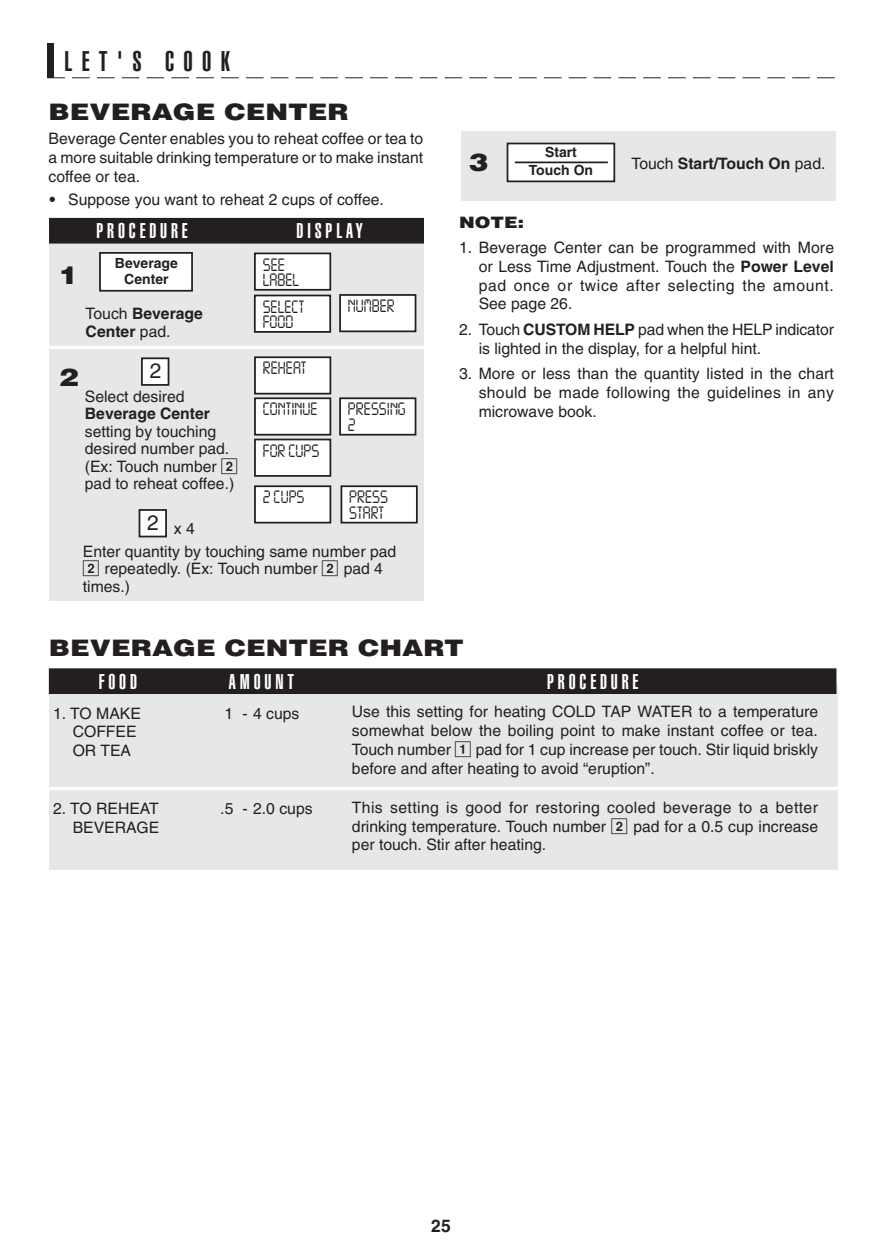
<style>
.page{position:relative;width:882px;height:1260px;background:#fff}
.page>*{position:absolute;margin:0;border:0;box-sizing:border-box;transform-origin:0 0}
.t1{font:900 extra-condensed 28px "Helvetica";letter-spacing:.33em;color:#231f20}
.t2{font:900 24.5px "Helvetica";color:#231f20;scale:1.2 1}
.t3{font:900 22.75px "Helvetica";color:#231f20;scale:1.2 1}
.t4{font:900 extra-condensed 21px "Helvetica";letter-spacing:.185em;color:#fff}
.t5{font:21px "Helvetica";color:#231f20}
.t6{font:700 17.5px "Helvetica";color:#231f20}
.t7{font:15.75px/18.9px "Helvetica";color:#231f20;text-align:justify}
.t8{font:15.75px/15.8px "Digital ICG";color:#231f20;scale:.9 1}
.t9{font:700 15.75px/17.5px "Helvetica";color:#231f20}
.t10{font:900 15.75px "Helvetica";color:#231f20;scale:1.2 1}
.t11{font:700 14px/15.8px "Helvetica";color:#231f20;text-align:center}
.s1{font-weight:900}
.s2{font-weight:400}
.s3{font-family:"Box Posi A"}
.s4{font-weight:700}
</style>
<div class="page">
<div style="left:461px;top:132px;width:375px;height:69px;background:#e6e7e9"></div>
<div style="left:47px;top:43px;width:7px;height:35px;background:#231f20"></div>
<svg style="left:54px;top:77px;width:781px;height:1px"></svg>
<div style="left:49px;top:234px;width:375px;height:367px;background:#e6e7e9"></div>
<div style="left:255px;top:253px;width:75px;height:37px;background:#fff"></div>
<div style="left:254px;top:253px;width:77px;height:38px;border:2px solid #231f20"></div>
<hr style="left:45px;top:346px;width:382px;height:3px;background:#fff">
<div style="left:50px;top:218px;width:374px;height:25px;background:#231f20"></div>
<div style="left:49px;top:218px;width:375px;height:26px;border:1px solid #231f20"></div>
<div style="left:49px;top:684px;width:788px;height:186px;background:#e6e7e9"></div>
<div style="left:49px;top:669px;width:787px;height:25px;background:#231f20"></div>
<div style="left:49px;top:668px;width:787px;height:26px;border:1px solid #231f20"></div>
<hr style="left:36px;top:787px;width:814px;height:3px;background:#fff">
<div style="left:340px;top:398px;width:76px;height:37px;background:#fff"></div>
<div style="left:339px;top:397px;width:77px;height:39px;border:2px solid #231f20"></div>
<div style="left:255px;top:440px;width:75px;height:36px;background:#fff"></div>
<div style="left:254px;top:439px;width:77px;height:38px;border:2px solid #231f20"></div>
<div style="left:255px;top:398px;width:75px;height:37px;background:#fff"></div>
<div style="left:254px;top:397px;width:77px;height:39px;border:2px solid #231f20"></div>
<div style="left:255px;top:357px;width:75px;height:37px;background:#fff"></div>
<div style="left:254px;top:356px;width:77px;height:39px;border:2px solid #231f20"></div>
<div style="left:255px;top:486px;width:75px;height:37px;background:#fff"></div>
<div style="left:254px;top:485px;width:77px;height:39px;border:2px solid #231f20"></div>
<div style="left:341px;top:486px;width:76px;height:37px;background:#fff"></div>
<div style="left:341px;top:485px;width:77px;height:39px;border:2px solid #231f20"></div>
<div style="left:139px;top:510px;width:27px;height:27px;background:#fff"></div>
<div style="left:139px;top:509px;width:28px;height:28px;border:2px solid #231f20"></div>
<div style="left:142px;top:358px;width:27px;height:27px;background:#fff"></div>
<div style="left:141px;top:357px;width:28px;height:29px;border:2px solid #231f20"></div>
<div style="left:340px;top:295px;width:76px;height:36px;background:#fff"></div>
<div style="left:339px;top:294px;width:77px;height:38px;border:2px solid #231f20"></div>
<div style="left:255px;top:295px;width:75px;height:37px;background:#fff"></div>
<div style="left:254px;top:295px;width:77px;height:38px;border:2px solid #231f20"></div>
<div style="left:100px;top:253px;width:92px;height:38px;background:#fff"></div>
<div style="left:99px;top:252px;width:94px;height:40px;border:2px solid #231f20"></div>
<div style="left:508px;top:144px;width:106px;height:37px;background:#fff"></div>
<div style="left:507px;top:143px;width:108px;height:39px;border:2px solid #231f20"></div>
<hr style="left:515px;top:162px;width:93px;height:1px;background:#231f20">
<h1 class="t1" style="left:65px;top:45px;width:166px">LET'S COOK</h1>
<h3 class="t3" style="left:49px;top:97px;width:19px">BEVERAGE</h3>
<h3 class="t3" style="left:224px;top:97px;width:36px">CENTER</h3>
<p class="t7" style="left:49px;top:129px;width:376px">Beverage Center enables you to reheat coffee or tea to a more suitable drinking temperature or to make instant coffee or tea.</p>
<p class="t7" style="left:49px;top:190px;width:337px"><span class="s1">•</span> Suppose you want to reheat 2 cups of coffee.</p>
<h2 class="t2" style="left:59px;top:259px;width:18px">1</h2>
<h3 class="t4" style="left:96px;top:219px;width:93px">PROCEDURE</h3>
<h3 class="t4" style="left:297px;top:219px;width:68px">DISPLAY</h3>
<p class="t11" style="left:115px;top:255px;width:65px">Beverage<br>Center</p>
<p class="t9" style="left:86px;top:305px;width:119px"><span class="s2">Touch</span> Beverage<br>Center <span class="s2">pad.</span></p>
<p class="t8" style="left:263px;top:256px;width:42px">SEE<br>LABEL</p>
<p class="t8" style="left:263px;top:298px;width:48px">SELECT</p>
<p class="t8" style="left:348px;top:298px;width:53px">NUMBER</p>
<p class="t8" style="left:263px;top:314px;width:36px">FOOD</p>
<h2 class="t2" style="left:59px;top:362px;width:18px">2</h2>
<h3 class="t5" style="left:150px;top:359px;width:13px">2</h3>
<p class="t7" style="left:85px;top:387px;width:101px">Select desired</p>
<p class="t9" style="left:85px;top:405px;width:127px">Beverage Center</p>
<p class="t7" style="left:85px;top:422px;width:155px;line-height:17.5px;text-align:left">setting by touching desired number pad. (Ex: Touch number <span class="s3">2 </span>pad to reheat coffee.)</p>
<h3 class="t5" style="left:147px;top:510px;width:13px">2</h3>
<p class="t7" style="left:174px;top:519px;width:23px">x 4</p>
<p class="t8" style="left:263px;top:360px;width:50px">REHEAT</p>
<p class="t8" style="left:263px;top:401px;width:62px">CONTINUE</p>
<p class="t8" style="left:263px;top:442px;width:64px">FOR CUPS</p>
<p class="t8" style="left:348px;top:401px;width:66px">PRESSING<br>2</p>
<p class="t8" style="left:263px;top:489px;width:48px">2 cup S</p>
<p class="t8" style="left:349px;top:489px;width:45px">PRESS<br>START</p>
<p class="t7" style="left:83px;top:543px;width:315px;line-height:17.5px;text-align:left">Enter quantity by touching same number pad<br><span class="s3">2</span> repeatedly. (Ex: Touch number <span class="s3">2</span> pad 4 times.)</p>
<p class="t11" style="left:529px;top:143px;width:66px;line-height:17.5px">Start<br>Touch On</p>
<h2 class="t2" style="left:469px;top:146px;width:18px">3</h2>
<p class="t9" style="left:631px;top:154px;width:196px"><span class="s2">Touch</span> Start/Touch On <span class="s2">pad.</span></p>
<p class="t10" style="left:459px;top:212px;width:56px">NOTE:</p>
<p class="t7" style="left:479px;top:238px;width:357px;text-indent:-20px">1. Beverage Center can be programmed with More or Less Time Adjustment. Touch the <span class="s4">Power Level </span>pad once or twice after selecting the amount.<br>See page 26.</p>
<p class="t7" style="left:459px;top:320px;width:99px">2. Touch <span class="s4">Custom</span></p>
<p class="t9" style="left:594px;top:320px;width:22px">Help</p>
<p class="t7" style="left:479px;top:320px;width:357px;text-indent:159px">pad when the HELP indicator is lighted in the display, for a helpful hint.</p>
<p class="t7" style="left:479px;top:364px;width:357px;text-indent:-20px">3. More or less than the quantity listed in the chart should be made following the guidelines in any microwave book.</p>
<h3 class="t3" style="left:49px;top:633px;width:347px">BEVERAGE CENTER CHART</h3>
<h3 class="t4" style="left:99px;top:669px;width:40px">FOOD</h3>
<h3 class="t4" style="left:229px;top:670px;width:67px">AMOUNT</h3>
<h3 class="t4" style="left:547px;top:669px;width:93px">PROCEDURE</h3>
<p class="t7" style="left:352px;top:702px;width:468px">Use this setting for heating COLD TAP WATER to a temperature somewhat below the boiling point to make instant coffee or tea.<br>Touch number <span class="s3">1</span> pad for 1 cup increase per touch. Stir liquid briskly before and after heating to avoid “eruption”.</p>
<p class="t7" style="left:73px;top:703px;width:48px;text-align:left;text-indent:-20px">1. To Make coffee<br>or tea</p>
<p class="t7" style="left:225px;top:703px;width:76px">1 - 4 cups</p>
<p class="t7" style="left:73px;top:799px;width:46px;text-indent:-20px">2. to Reheat beverage</p>
<p class="t7" style="left:220px;top:799px;width:94px">.5 - 2.0 cups</p>
<p class="t7" style="left:352px;top:798px;width:468px">This setting is good for restoring cooled beverage to a better drinking temperature. Touch number <span class="s3">2</span> pad for a 0.5 cup increase per touch. Stir after heating.</p>
<p class="t6" style="left:431px;top:1215px;width:20px">25</p>
</div>
